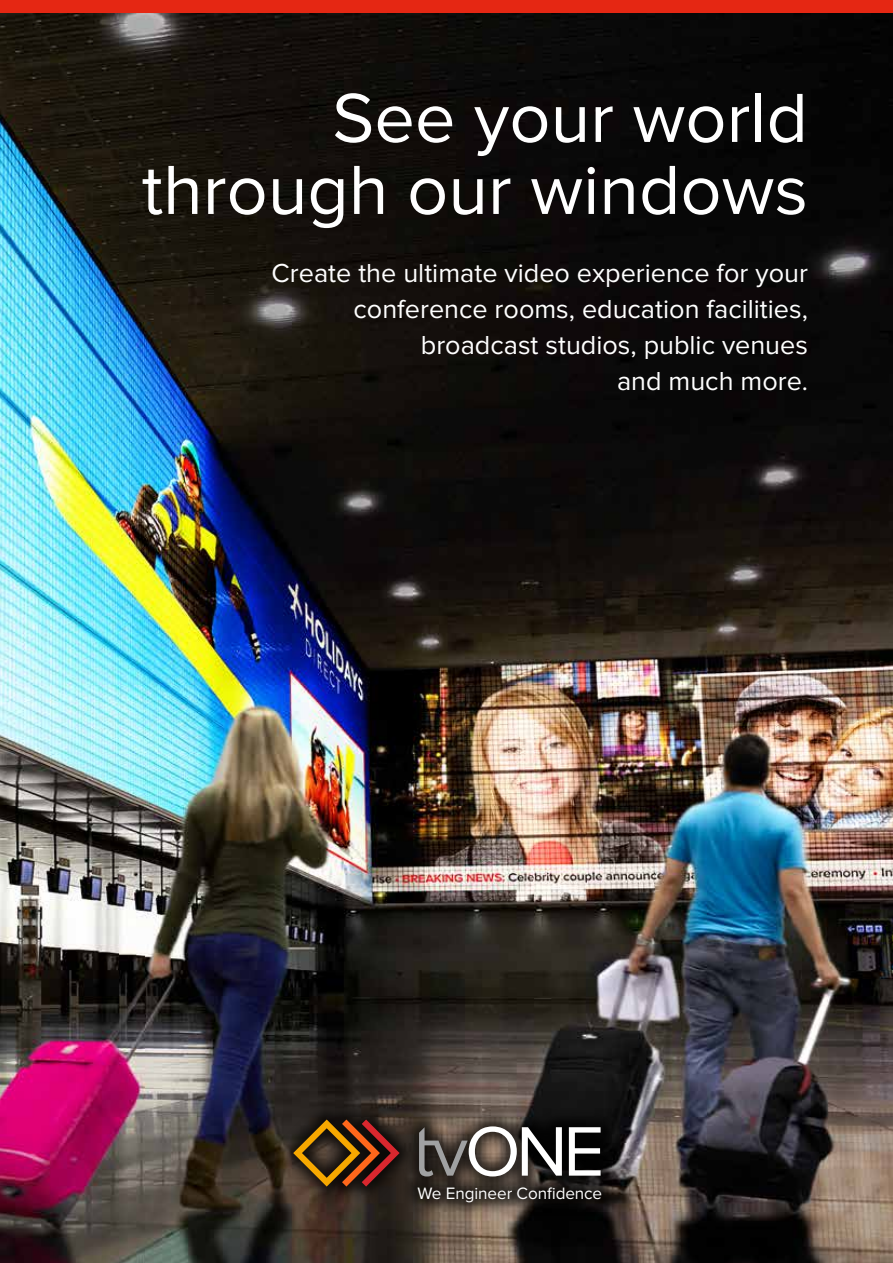
<style>
.page{position:relative;width:893px;height:1263px;background:#fff}
.page>*{position:absolute;margin:0;border:0;box-sizing:border-box;transform-origin:0 0}
.t1{font:72px/72px "Proxima Nova";color:#fff;text-align:right}
.t2{font:27px/36px "Proxima Nova";color:#fff;text-align:right}
.t3{font:17.1px "Proxima Nova";letter-spacing:-.005em;color:#fff}
</style>
<div class="page">
<img style="left:0;top:13px;width:893px;height:1250px">
<div style="left:0;top:0;width:893px;height:13px;background:#e52713"></div>
<div style="left:276px;top:1102px;width:343px;height:118px;background:#000;opacity:.75"></div>
<svg style="left:569px;top:1127px;width:32px;height:48px"></svg>
<svg style="left:419px;top:1126px;width:143px;height:50px"></svg>
<svg style="left:293px;top:1119px;width:107px;height:67px;background:#5f3616"></svg>
<h1 class="t1" style="left:142px;top:83px;width:668px">See your world through our windows</h1>
<p class="t2" style="left:272px;top:256px;width:538px">Create the ultimate video experience for your conference rooms, education facilities, broadcast studios, public venues<br>and much more.</p>
<p class="t3" style="left:418px;top:1183px;width:186px">We Engineer Confidence</p>
</div>
